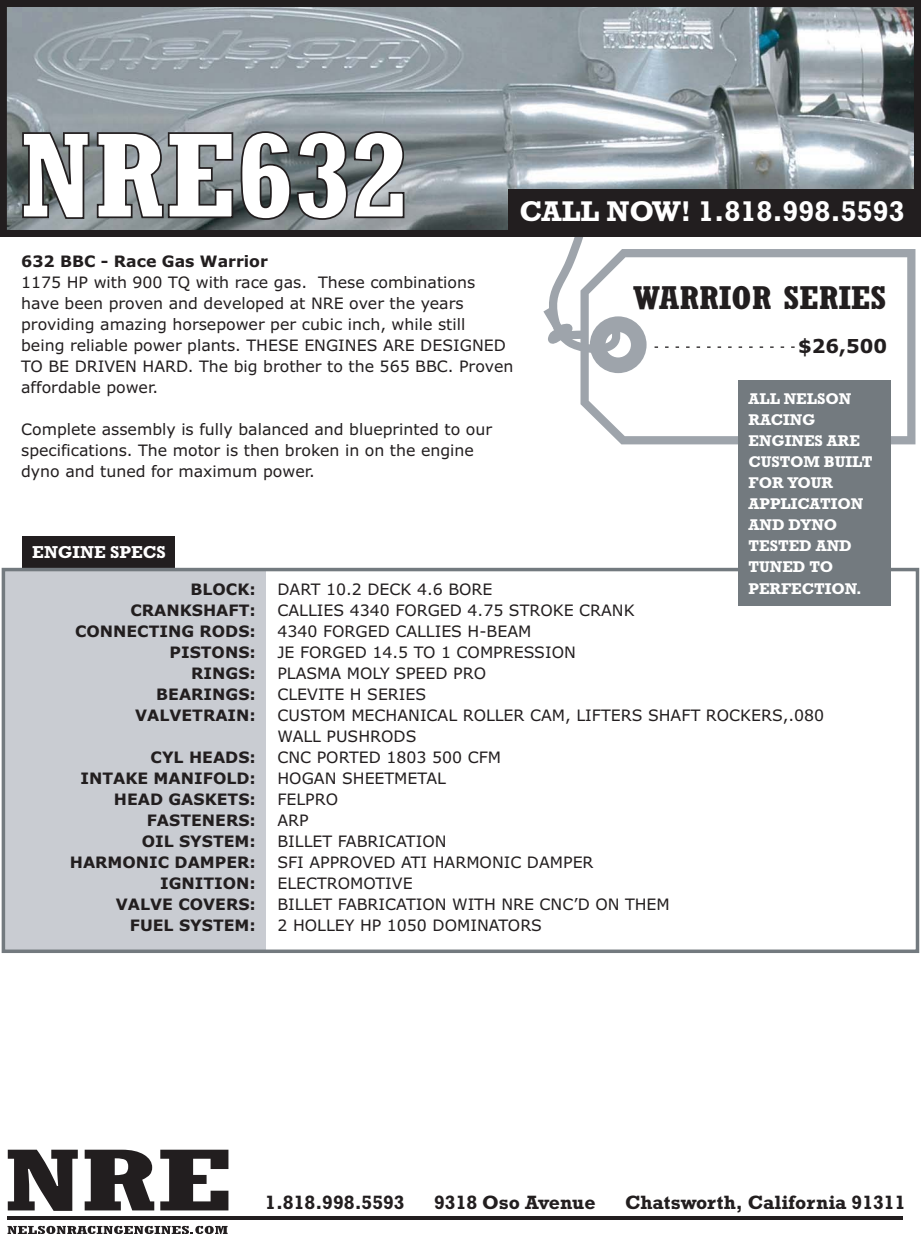
<style>
.page{position:relative;width:921px;height:1234px;background:#fff}
.page>*{position:absolute;margin:0;border:0;box-sizing:border-box;transform-origin:0 0}
.t1{font:700 condensed 120.05px "Rockwell";color:#fff;scale:1.12 1}
.t2{font:700 condensed 32.55px "Rockwell";color:#221e1f;scale:1.12 1}
.t3{font:700 28.88px "Rockwell";color:#fff}
.t4{font:700 19.6px "Rockwell";color:#221e1f}
.t5{font:700 19.25px "Verdana";color:#221e1f}
.t6{font:700 17.5px "Rockwell";color:#fff}
.t7{font:15.75px/21px "Verdana";color:#221e1f}
.t8{font:700 15.75px/21px "Verdana";color:#221e1f;text-align:right}
.t9{font:700 15.75px/21px "Rockwell";color:#fff}
</style>
<div class="page">
<svg style="left:580px;top:249px;width:335px;height:195px"></svg>
<div style="left:589px;top:316px;width:57px;height:57px;background:#9ea4ab;border-radius:50%"></div>
<div style="left:605px;top:332px;width:26px;height:25px;background:#fff;border-radius:50%"></div>
<svg style="left:543px;top:237px;width:78px;height:120px"></svg>
<img style="left:8px;top:8px;width:904px;height:221px">
<svg style="left:654px;top:346px;width:140px;height:2px"></svg>
<svg style="left:8px;top:1225px;width:219px;height:8px"></svg>
<svg style="left:8px;top:1149px;width:70px;height:61px"></svg>
<svg style="left:85px;top:1149px;width:69px;height:61px"></svg>
<svg style="left:160px;top:1149px;width:68px;height:61px"></svg>
<hr style="left:8px;top:1216px;width:895px;height:4px;background:#221e1f">
<div style="left:0;top:0;width:920px;height:237px;border:7px solid #221e1f"></div>
<div style="left:508px;top:189px;width:410px;height:45px;background:#221e1f"></div>
<div style="left:22px;top:536px;width:153px;height:33px;background:#221e1f"></div>
<div style="left:3px;top:569px;width:263px;height:382px;background:#c9ccd2"></div>
<div style="left:2px;top:568px;width:917px;height:385px;border:4px solid #737a7f"></div>
<div style="left:738px;top:380px;width:152px;height:226px;background:#737a7f"></div>
<h1 class="t1" style="left:19px;top:106px;width:350px">NRE632</h1>
<h3 class="t3" style="left:519px;top:202px;width:387px">CALL NOW! 1.818.998.5593</h3>
<p class="t8" style="left:21px;top:251px;width:248px">632 BBC - Race Gas Warrior</p>
<p class="t7" style="left:21px;top:273px;width:493px">1175 HP with 900 TQ with race gas. These combinations have been proven and developed at NRE over the years providing amazing horsepower per cubic inch, while still<br>being reliable power plants. THESE ENGINES ARE DESIGNED TO BE DRIVEN HARD. The big brother to the 565 BBC. Proven affordable power.</p>
<p class="t7" style="left:21px;top:420px;width:472px">Complete assembly is fully balanced and blueprinted to our specifications. The motor is then broken in on the engine dyno and tuned for maximum power.</p>
<p class="t6" style="left:32px;top:546px;width:135px">ENGINE SPECS</p>
<h2 class="t2" style="left:633px;top:278px;width:228px">WARRIOR SERIES</h2>
<p class="t5" style="left:798px;top:335px;width:91px">$26,500</p>
<p class="t9" style="left:748px;top:390px;width:126px">ALL NELSON<br>RACING<br>ENGINES ARE<br>CUSTOM BUILT<br>FOR YOUR<br>APPLICATION<br>AND DYNO<br>TESTED AND<br>TUNED TO</p>
<p class="t8" style="left:190px;top:578px;width:67px">BLOCK:</p>
<p class="t9" style="left:748px;top:579px;width:115px">PERFECTION.</p>
<p class="t8" style="left:75px;top:599px;width:182px">CRANKSHAFT:<br>CONNECTING RODS:<br>PISTONS:<br>RINGS:<br>BEARINGS:<br>VALVETRAIN:</p>
<p class="t8" style="left:70px;top:746px;width:187px">CYL HEADS:<br>INTAKE MANIFOLD:<br>HEAD GASKETS:<br>FASTENERS:<br>OIL SYSTEM:<br>HARMONIC DAMPER:<br>IGNITION:<br>VALVE COVERS:<br>FUEL SYSTEM:</p>
<p class="t7" style="left:277px;top:580px;width:548px">DART 10.2 DECK 4.6 BORE<br>CALLIES 4340 FORGED 4.75 STROKE CRANK<br>4340 FORGED CALLIES H-BEAM<br>JE FORGED 14.5 TO 1 COMPRESSION<br>PLASMA MOLY SPEED PRO<br>CLEVITE H SERIES<br>CUSTOM MECHANICAL ROLLER CAM, LIFTERS SHAFT ROCKERS,.080<br>WALL PUSHRODS<br>CNC PORTED 1803 500 CFM<br>HOGAN SHEETMETAL<br>FELPRO<br>ARP<br>BILLET FABRICATION<br>SFI APPROVED ATI HARMONIC DAMPER<br>ELECTROMOTIVE<br>BILLET FABRICATION WITH NRE CNC’D ON THEM<br>2 HOLLEY HP 1050 DOMINATORS</p>
<p class="t4" style="left:265px;top:1196px;width:141px">1.818.998.5593</p>
<p class="t4" style="left:434px;top:1196px;width:163px">9318 Oso Avenue</p>
<p class="t4" style="left:625px;top:1196px;width:282px">Chatsworth, California 91311</p>
</div>
